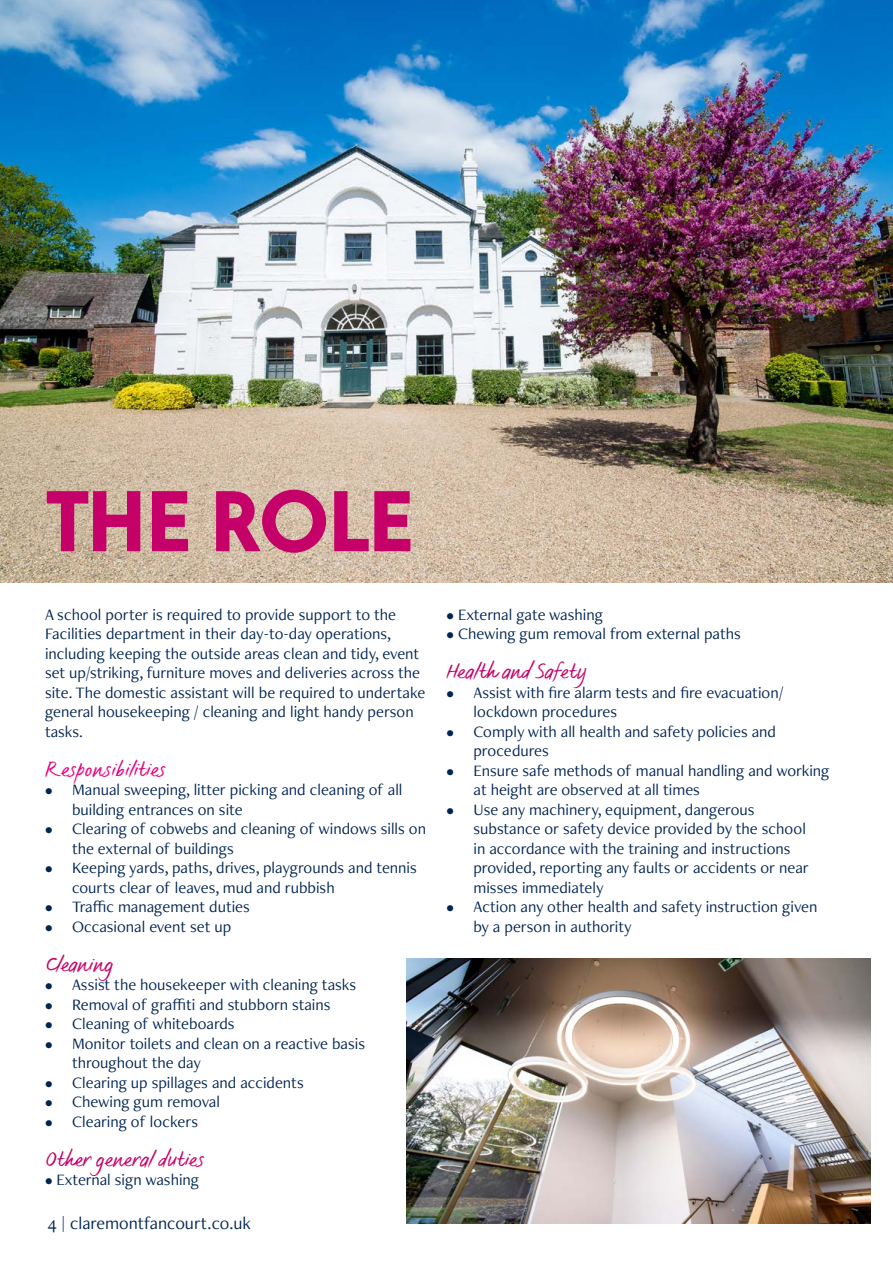
<style>
.page{position:relative;width:893px;height:1263px;background:#fff}
.page>*{position:absolute;margin:0;border:0;box-sizing:border-box;transform-origin:0 0}
.t1{font:800 90px "URW Geometric";color:#c50068}
.t2{font:21px "FS Sammy";color:#c50068}
.t3{font:21px "FS Sammy";color:#e6007d}
.t4{font:18px "Freight Neo Pro";color:#012553}
.t5{font:16.5px/19.5px "Freight Neo Pro";color:#012553}
</style>
<div class="page">
<img style="left:0;top:0;width:893px;height:583px">
<img style="left:406px;top:959px;width:464px;height:265px">
<h1 class="t1" style="left:48px;top:454px;width:367px">THE ROLE</h1>
<p class="t5" style="left:45px;top:604px;width:382px">A school porter is required to provide support to the Facilities department in their day-to-day operations, including keeping the outside areas clean and tidy, event set up/striking, furniture moves and deliveries across the site. The domestic assistant will be required to undertake general housekeeping / cleaning and light handy person tasks.</p>
<p class="t3" style="left:45px;top:756px;width:122px">Responsibilities</p>
<p class="t5" style="left:72px;top:780px;width:332px;text-indent:-27px">• Manual sweeping, litter picking and cleaning of all building entrances on site</p>
<p class="t5" style="left:72px;top:819px;width:355px;text-indent:-27px">• Clearing of cobwebs and cleaning of windows sills on the external of buildings</p>
<p class="t5" style="left:72px;top:858px;width:346px;text-indent:-27px">• Keeping yards, paths, drives, playgrounds and tennis courts clear of leaves, mud and rubbish</p>
<p class="t5" style="left:45px;top:897px;width:206px">• Traffic management duties</p>
<p class="t5" style="left:45px;top:916px;width:188px">• Occasional event set up</p>
<p class="t2" style="left:45px;top:951px;width:70px">Cleaning</p>
<p class="t5" style="left:45px;top:975px;width:313px">• Assist the housekeeper with cleaning tasks</p>
<p class="t5" style="left:45px;top:994px;width:287px">• Removal of graffiti and stubborn stains</p>
<p class="t5" style="left:45px;top:1014px;width:191px">• Cleaning of whiteboards</p>
<p class="t5" style="left:72px;top:1033px;width:295px;text-indent:-27px">• Monitor toilets and clean on a reactive basis throughout the day</p>
<p class="t5" style="left:45px;top:1072px;width:260px">• Clearing up spillages and accidents</p>
<p class="t5" style="left:45px;top:1092px;width:176px">• Chewing gum removal</p>
<p class="t5" style="left:45px;top:1111px;width:155px">• Clearing of lockers</p>
<p class="t2" style="left:45px;top:1146px;width:160px">Other general duties</p>
<p class="t5" style="left:45px;top:1170px;width:156px">• External sign washing</p>
<p class="t4" style="left:48px;top:1211px;width:205px">4 | claremontfancourt.co.uk</p>
<p class="t5" style="left:446px;top:604px;width:158px">• External gate washing</p>
<p class="t5" style="left:446px;top:624px;width:296px">• Chewing gum removal from external paths</p>
<p class="t2" style="left:446px;top:659px;width:141px">Health and Safety</p>
<p class="t5" style="left:473px;top:682px;width:311px;text-indent:-27px">• Assist with fire alarm tests and fire evacuation/ lockdown procedures</p>
<p class="t5" style="left:473px;top:721px;width:304px;text-indent:-27px">• Comply with all health and safety policies and procedures</p>
<p class="t5" style="left:473px;top:760px;width:358px;text-indent:-27px">• Ensure safe methods of manual handling and working at height are observed at all times</p>
<p class="t5" style="left:473px;top:799px;width:337px;text-indent:-27px">• Use any machinery, equipment, dangerous substance or safety device provided by the school in accordance with the training and instructions provided, reporting any faults or accidents or near misses immediately</p>
<p class="t5" style="left:473px;top:897px;width:345px;text-indent:-27px">• Action any other health and safety instruction given by a person in authority</p>
</div>
